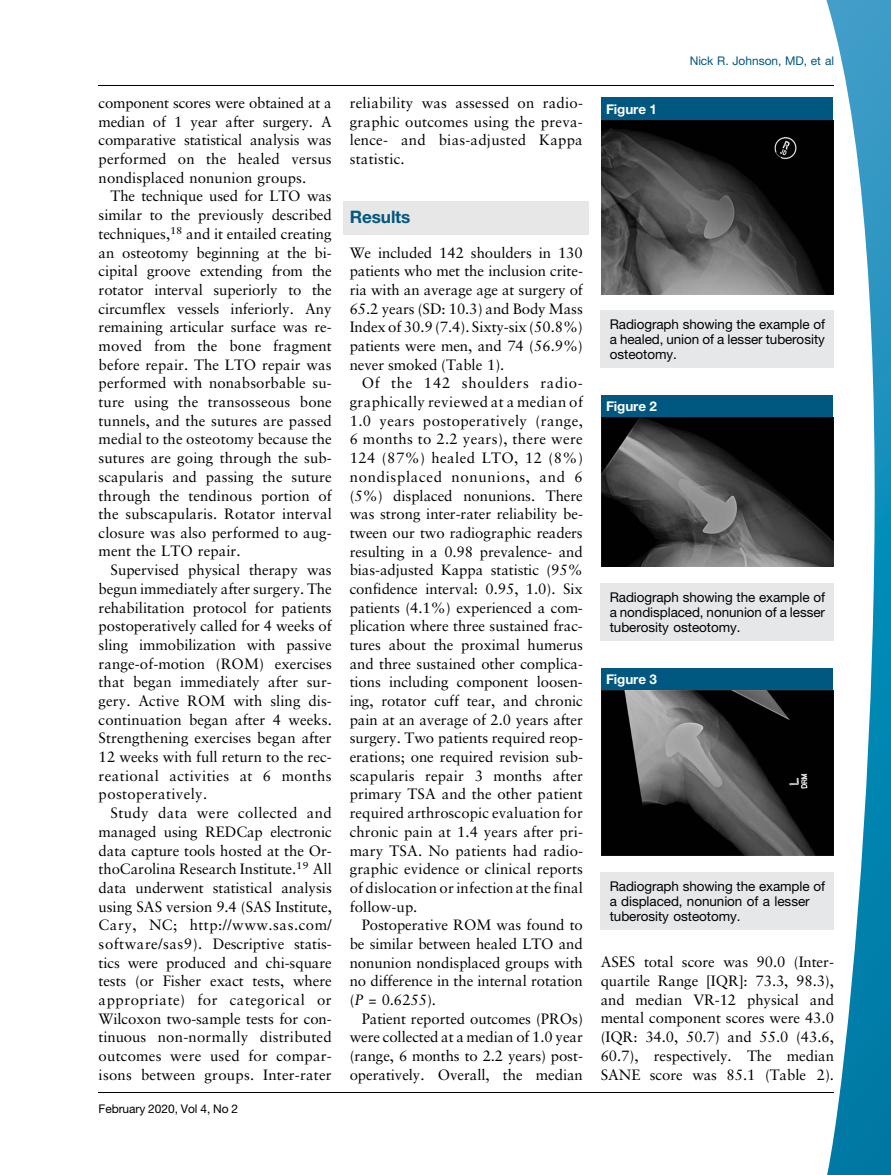
<style>
.page{position:relative;width:891px;height:1175px;background:#fff}
.page>*{position:absolute;margin:0;border:0;box-sizing:border-box;transform-origin:0 0}
.t1{font:17.25px "Adv O Td 1 f 5 cc 91.B";color:#00577f}
.t2{font:15px/18.8px "Adv O Tece 49054";letter-spacing:.01em;color:#000;text-align:justify}
.t3{font:13.5px/14.9px "Adv OT7 fe 89 a 09";color:#000;text-align:justify}
.t4{font:13.5px "Adv O Td 1 f 5 cc 91.B";color:#fff}
.t5{font:12px "Adv OT7 fe 89 a 09";color:#00577f}
.t6{font:12px "Adv OT7 fe 89 a 09";color:#000}
.s1{font-family:"Adv OT35458 d 10.I"}
</style>
<div class="page">
<svg style="left:824px;top:0;width:67px;height:1174px"></svg>
<div style="left:344px;top:201px;width:245px;height:34px;background:#e7e7e7"></div>
<div style="left:601px;top:98px;width:232px;height:22px;background:#00577f"></div>
<div style="left:601px;top:310px;width:233px;height:19px;background:#e6e7e8"></div>
<div style="left:601px;top:329px;width:233px;height:15px;background:#e6e7e8"></div>
<div style="left:601px;top:344px;width:233px;height:24px;background:#e6e7e8"></div>
<img style="left:601px;top:120px;width:232px;height:174px">
<div style="left:601px;top:395px;width:232px;height:22px;background:#00577f"></div>
<div style="left:601px;top:583px;width:233px;height:19px;background:#e6e7e8"></div>
<div style="left:601px;top:602px;width:233px;height:15px;background:#e6e7e8"></div>
<div style="left:601px;top:617px;width:233px;height:24px;background:#e6e7e8"></div>
<img style="left:601px;top:417px;width:232px;height:150px">
<div style="left:601px;top:668px;width:232px;height:22px;background:#00577f"></div>
<div style="left:601px;top:872px;width:233px;height:18px;background:#e6e7e8"></div>
<div style="left:601px;top:890px;width:233px;height:15px;background:#e6e7e8"></div>
<div style="left:601px;top:905px;width:233px;height:24px;background:#e6e7e8"></div>
<img style="left:601px;top:690px;width:232px;height:165px">
<hr style="left:99px;top:85px;width:735px;height:1px;background:#000">
<hr style="left:99px;top:1092px;width:735px;height:1px;background:#000">
<p class="t2" style="left:99px;top:95px;width:235px">component scores were obtained at a median of 1 year after surgery. A comparative statistical analysis was performed on the healed versus nondisplaced nonunion groups.</p>
<p class="t2" style="left:99px;top:188px;width:235px;text-indent:12px">The technique used for LTO was similar to the previously described techniques,<sup>18</sup> and it entailed creating an osteotomy beginning at the bi&shy;cipital groove extending from the rotator interval superiorly to the circumflex vessels inferiorly. Any remaining articular surface was re&shy;moved from the bone fragment before repair. The LTO repair was performed with nonabsorbable su&shy;ture using the transosseous bone tunnels, and the sutures are passed medial to the osteotomy because the sutures are going through the sub&shy;scapularis and passing the suture through the tendinous portion of the subscapularis. Rotator interval closure was also performed to aug&shy;ment the LTO repair.</p>
<p class="t2" style="left:99px;top:562px;width:235px;text-indent:12px">Supervised physical therapy was begun immediately after surgery. The rehabilitation protocol for patients postoperatively called for 4 weeks of sling immobilization with passive range-of-motion (ROM) exercises that began immediately after sur&shy;gery. Active ROM with sling dis&shy;continuation began after 4 weeks.<br>Strengthening exercises began after 12 weeks with full return to the rec&shy;reational activities at 6 months postoperatively.</p>
<p class="t2" style="left:99px;top:804px;width:235px;text-indent:12px">Study data were collected and managed using REDCap electronic data capture tools hosted at the Or&shy;thoCarolina Research Institute.<sup>19</sup> All data underwent statistical analysis using SAS version 9.4 (SAS Institute, Cary, NC; http://www.sas.com/ software/sas9). Descriptive statis&shy;tics were produced and chi-square tests (or Fisher exact tests, where appropriate) for categorical or Wilcoxon two-sample tests for con&shy;tinuous non-normally distributed outcomes were used for compar&shy;isons between groups. Inter-rater</p>
<p class="t6" style="left:99px;top:1104px;width:141px">February 2020, Vol 4, No 2</p>
<p class="t2" style="left:350px;top:95px;width:235px">reliability was assessed on radio&shy;graphic outcomes using the preva&shy;lence- and bias-adjusted Kappa statistic.</p>
<p class="t1" style="left:350px;top:211px;width:62px">Results</p>
<p class="t2" style="left:350px;top:244px;width:235px">We included 142 shoulders in 130 patients who met the inclusion crite&shy;ria with an average age at surgery of 65.2 years (SD: 10.3) and Body Mass Index of 30.9 (7.4). Sixty-six (50.8%) patients were men, and 74 (56.9%) never smoked (Table 1).</p>
<p class="t2" style="left:350px;top:375px;width:235px;text-indent:12px">Of the 142 shoulders radio&shy;graphically reviewed at a median of 1.0 years postoperatively (range, 6 months to 2.2 years), there were 124 (87%) healed LTO, 12 (8%) nondisplaced nonunions, and 6 (5%) displaced nonunions. There was strong inter-rater reliability be&shy;tween our two radiographic readers resulting in a 0.98 prevalence- and bias-adjusted Kappa statistic (95% confidence interval: 0.95, 1.0). Six patients (4.1%) experienced a com&shy;plication where three sustained frac&shy;tures about the proximal humerus and three sustained other complica&shy;tions including component loosen&shy;ing, rotator cuff tear, and chronic pain at an average of 2.0 years after surgery. Two patients required reop&shy;erations; one required revision sub&shy;scapularis repair 3 months after primary TSA and the other patient required arthroscopic evaluation for chronic pain at 1.4 years after pri&shy;mary TSA. No patients had radio&shy;graphic evidence or clinical reports of dislocation or infection at the final follow-up.</p>
<p class="t2" style="left:350px;top:917px;width:235px;text-indent:12px">Postoperative ROM was found to be similar between healed LTO and nonunion nondisplaced groups with no difference in the internal rotation (<span class="s1">P</span> = 0.6255).</p>
<p class="t2" style="left:350px;top:1010px;width:235px;text-indent:12px">Patient reported outcomes (PROs) were collected at a median of 1.0 year (range, 6 months to 2.2 years) post&shy;operatively. Overall, the median</p>
<p class="t4" style="left:606px;top:104px;width:52px">Figure 1</p>
<p class="t5" style="left:690px;top:57px;width:146px">Nick R. Johnson, MD, et al</p>
<p class="t3" style="left:610px;top:318px;width:217px">Radiograph showing the example of a healed, union of a lesser tuberosity osteotomy.</p>
<p class="t4" style="left:606px;top:401px;width:52px">Figure 2</p>
<p class="t3" style="left:610px;top:591px;width:217px">Radiograph showing the example of a nondisplaced, nonunion of a lesser tuberosity osteotomy.</p>
<p class="t4" style="left:606px;top:674px;width:52px">Figure 3</p>
<p class="t3" style="left:610px;top:879px;width:217px;text-align:left">Radiograph showing the example of a displaced, nonunion of a lesser tuberosity osteotomy.</p>
<p class="t2" style="left:601px;top:954px;width:235px">ASES total score was 90.0 (Inter&shy;quartile Range [IQR]: 73.3, 98.3), and median VR-12 physical and mental component scores were 43.0 (IQR: 34.0, 50.7) and 55.0 (43.6, 60.7), respectively. The median SANE score was 85.1 (Table 2).</p>
</div>
